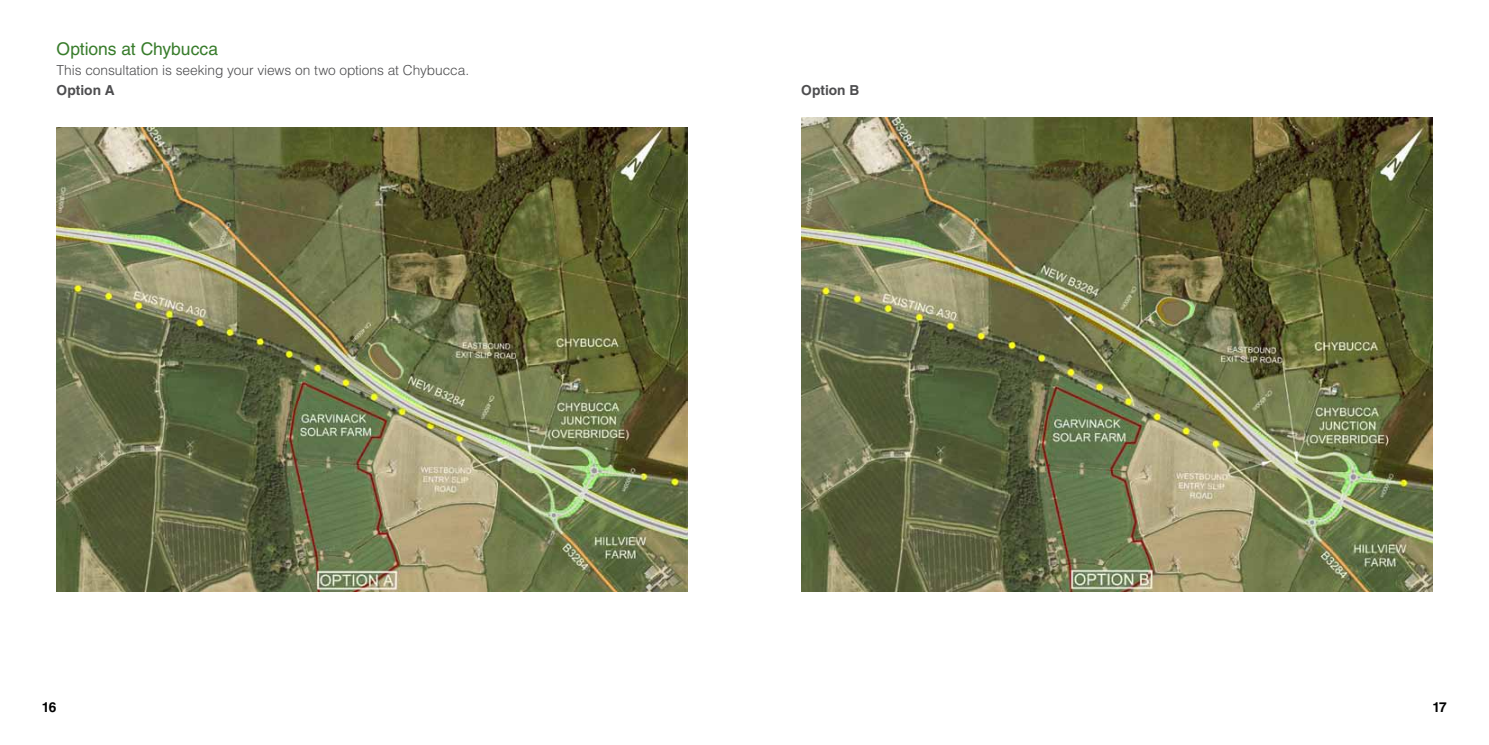
<style>
.page{position:relative;width:1489px;height:745px;background:#fff}
.page>*{position:absolute;margin:0;border:0;box-sizing:border-box;transform-origin:0 0}
.t1{font:17.5px "Helvetica LT Std";letter-spacing:-.005em;color:#387c2b}
.t2{font:300 13.75px "Helvetica LT Std";letter-spacing:-.01em;color:#4d4d4f}
.t3{font:700 13.75px "Helvetica LT Std";color:#4d4d4f}
.t4{font:700 13.75px "Helvetica LT Std";color:#000}
</style>
<div class="page">
<img style="left:57px;top:128px;width:630px;height:463px">
<img style="left:801px;top:118px;width:631px;height:473px">
<p class="t1" style="left:57px;top:39px;width:163px">Options at Chybucca</p>
<p class="t2" style="left:57px;top:62px;width:414px">This consultation is seeking your views on two options at Chybucca.</p>
<p class="t3" style="left:57px;top:82px;width:60px">Option A</p>
<p class="t3" style="left:801px;top:82px;width:60px">Option B</p>
<p class="t4" style="left:42px;top:698px;width:16px">16</p>
<p class="t4" style="left:1432px;top:698px;width:16px">17</p>
</div>
